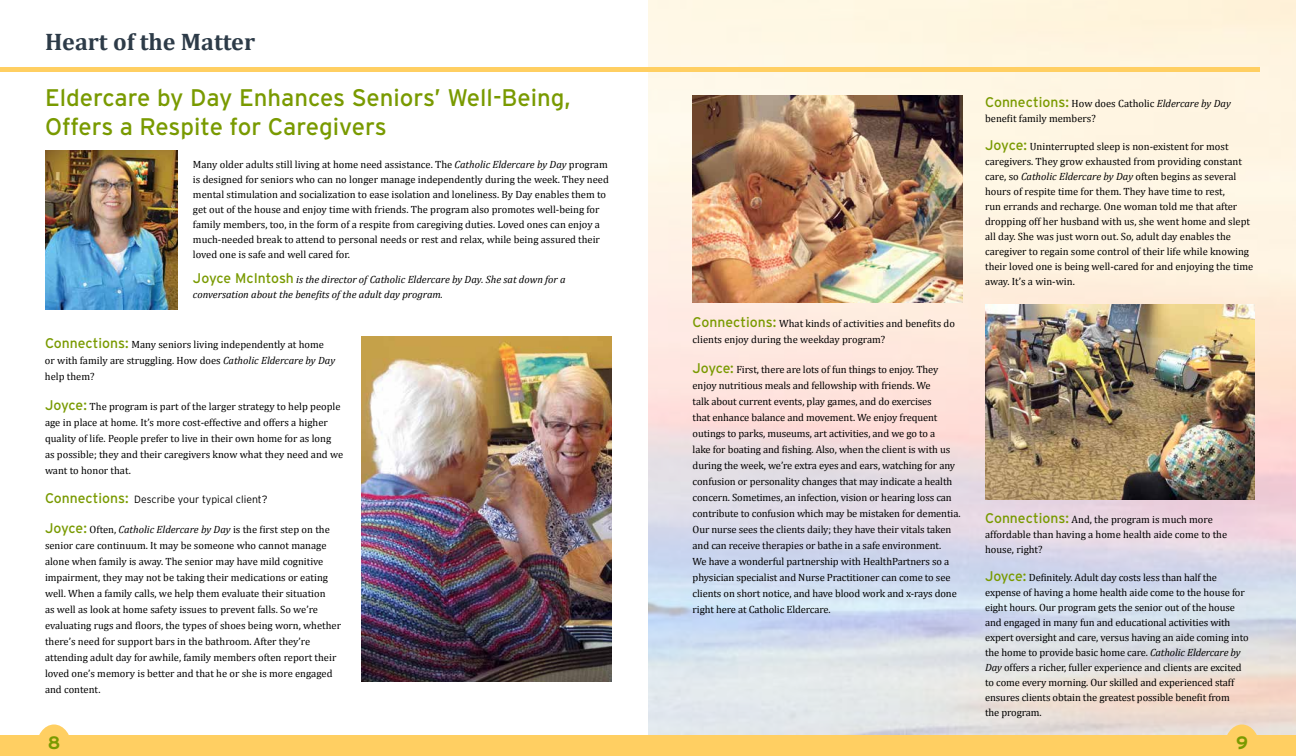
<style>
.page{position:relative;width:1296px;height:756px;background:#fff}
.page>*{position:absolute;margin:0;border:0;box-sizing:border-box;transform-origin:0 0}
.t1{font:24px/28.8px "Interstate";color:#799a00}
.t2{font:700 24px "Cambria";color:#2d3b48}
.t3{font:700 18px "Interstate";color:#799a00}
.t4{font:10.5px/16px "Cambria";color:#000}
.t5{font:italic 10.5px/15px "Cambria";color:#000}
.t6{font:300 10.5px "Interstate";color:#000}
.s1{font-style:italic}
.s2{font-family:"Interstate";font-style:normal;font-size:14px;color:#799a00}
.s3{font-family:"Interstate";font-size:14px;color:#799a00}
.s4{font-weight:400;font-size:14px;color:#799a00}
</style>
<div class="page">
<img style="left:648px;top:0;width:648px;height:735px">
<div style="left:0;top:67px;width:1260px;height:5px;background:#ffcf62"></div>
<img style="left:45px;top:150px;width:132px;height:160px">
<img style="left:693px;top:96px;width:269px;height:207px">
<img style="left:361px;top:337px;width:251px;height:344px">
<img style="left:985px;top:305px;width:270px;height:195px">
<div style="left:0;top:735px;width:1296px;height:21px;background:#ffcf62"></div>
<svg style="left:39px;top:724px;width:30px;height:11px"></svg>
<svg style="left:1224px;top:724px;width:36px;height:11px"></svg>
<h1 class="t2" style="left:45px;top:25px;width:212px">Heart of the Matter</h1>
<h1 class="t1" style="left:45px;top:83px;width:527px">Eldercare by Day Enhances Seniors’ Well-Being,<br>Offers a Respite for Caregivers</h1>
<p class="t4" style="left:193px;top:157px;width:417px;line-height:15px">Many older adults still living at home need assistance. The <span class="s1">Catholic Eldercare by Day</span> program is designed for seniors who can no longer manage independently during the week. They need mental stimulation and socialization to ease isolation and loneliness. By Day enables them to get out of the house and enjoy time with friends. The program also promotes well-being for family members, too, in the form of a respite from caregiving duties. Loved ones can enjoy a much-needed break to attend to personal needs or rest and relax, while being assured their loved one is safe and well cared for.</p>
<p class="t5" style="left:193px;top:271px;width:374px"><span class="s2">Joyce McIntosh</span> is the director of Catholic Eldercare by Day. She sat down for a conversation about the benefits of the adult day program.</p>
<p class="t4" style="left:45px;top:337px;width:292px"><span class="s3">Connections:</span> Many seniors living independently at home or with family are struggling. How does <span class="s1">Catholic Eldercare by Day </span>help them?</p>
<p class="t4" style="left:45px;top:398px;width:300px"><span class="s3">Joyce:</span> The program is part of the larger strategy to help people age in place at home. It’s more cost-effective and offers a higher quality of life. People prefer to live in their own home for as long as possible; they and their caregivers know what they need and we want to honor that.</p>
<p class="t6" style="left:45px;top:494px;width:224px"><span class="s4">Connections:</span> Describe your typical client?</p>
<p class="t4" style="left:45px;top:521px;width:298px"><span class="s3">Joyce:</span> Often, <span class="s1">Catholic Eldercare by Day</span> is the first step on the senior care continuum. It may be someone who cannot manage alone when family is away. The senior may have mild cognitive impairment, they may not be taking their medications or eating well. When a family calls, we help them evaluate their situation<br>as well as look at home safety issues to prevent falls. So we’re evaluating rugs and floors, the types of shoes being worn, whether there’s need for support bars in the bathroom. After they’re attending adult day for awhile, family members often report their loved one’s memory is better and that he or she is more engaged and content.</p>
<p class="t4" style="left:693px;top:316px;width:264px"><span class="s3">Connections:</span> What kinds of activities and benefits do clients enjoy during the weekday program?</p>
<p class="t4" style="left:693px;top:361px;width:269px"><span class="s3">Joyce:</span> First, there are lots of fun things to enjoy. They enjoy nutritious meals and fellowship with friends. We<br>talk about current events, play games, and do exercises<br>that enhance balance and movement. We enjoy frequent outings to parks, museums, art activities, and we go to a<br>lake for boating and fishing. Also, when the client is with us during the week, we’re extra eyes and ears, watching for any confusion or personality changes that may indicate a health concern. Sometimes, an infection, vision or hearing loss can contribute to confusion which may be mistaken for dementia.<br>Our nurse sees the clients daily; they have their vitals taken and can receive therapies or bathe in a safe environment.<br>We have a wonderful partnership with HealthPartners so a physician specialist and Nurse Practitioner can come to see clients on short notice, and have blood work and x-rays done right here at Catholic Eldercare.</p>
<p class="t4" style="left:985px;top:96px;width:247px;line-height:15px"><span class="s3">Connections:</span> How does Catholic <span class="s1">Eldercare by Day </span>benefit family members?</p>
<p class="t4" style="left:985px;top:139px;width:270px;line-height:15px"><span class="s3">Joyce:</span> Uninterrupted sleep is non-existent for most caregivers. They grow exhausted from providing constant care, so <span class="s1">Catholic Eldercare by Day</span> often begins as several hours of respite time for them. They have time to rest,<br>run errands and recharge. One woman told me that after dropping off her husband with us, she went home and slept all day. She was just worn out. So, adult day enables the caregiver to regain some control of their life while knowing their loved one is being well-cared for and enjoying the time away. It’s a win-win.</p>
<p class="t4" style="left:985px;top:512px;width:244px;line-height:15px"><span class="s3">Connections:</span> And, the program is much more affordable than having a home health aide come to the house, right?</p>
<p class="t4" style="left:985px;top:570px;width:265px;line-height:15px"><span class="s3">Joyce:</span> Definitely. Adult day costs less than half the expense of having a home health aide come to the house for eight hours. Our program gets the senior out of the house and engaged in many fun and educational activities with expert oversight and care, versus having an aide coming into the home to provide basic home care. <span class="s1">Catholic Eldercare by Day</span> offers a richer, fuller experience and clients are excited to come every morning. Our skilled and experienced staff ensures clients obtain the greatest possible benefit from<br>the program.</p>
<h2 class="t3" style="left:48px;top:733px;width:14px">8</h2>
<h2 class="t3" style="left:1236px;top:733px;width:13px">9</h2>
</div>
